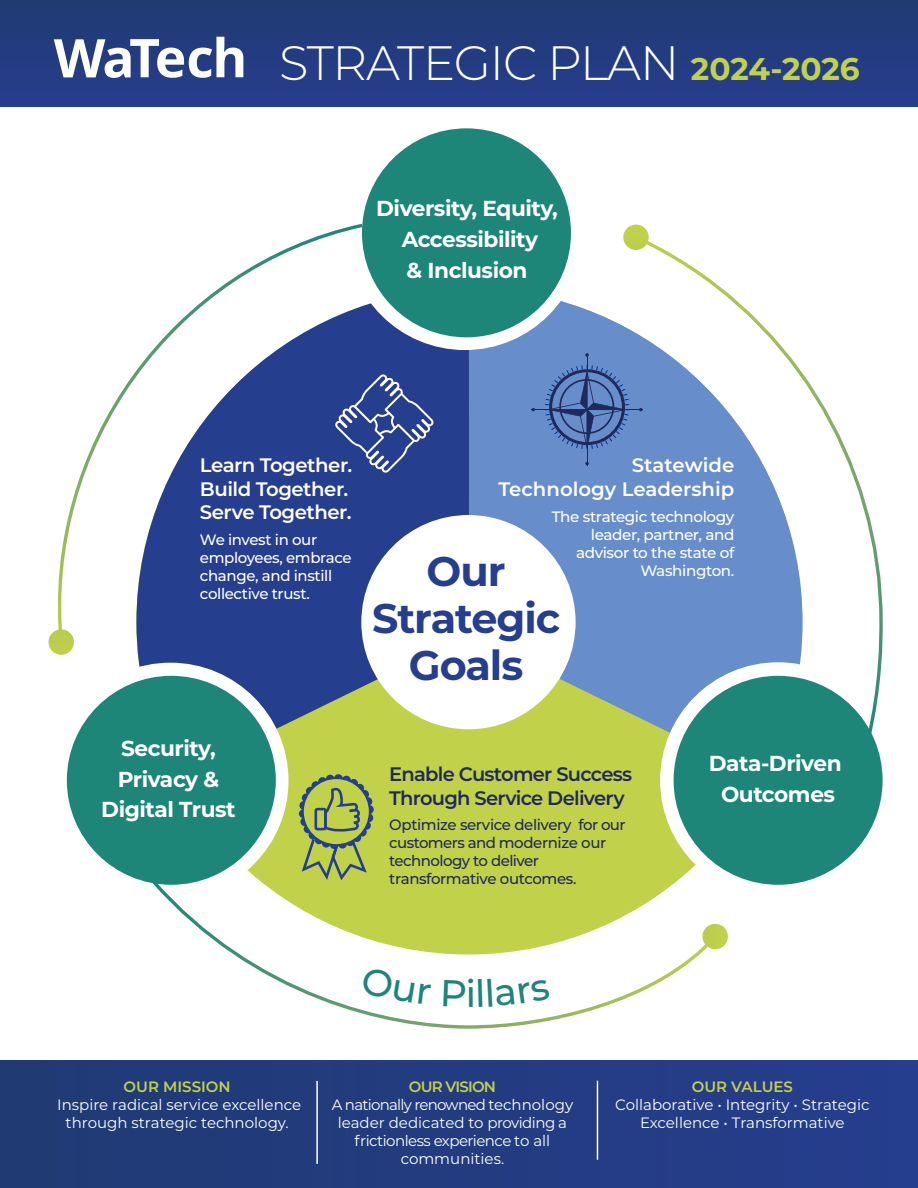
<style>
.page{position:relative;width:918px;height:1188px;background:#fff}
.page>*{position:absolute;margin:0;border:0;box-sizing:border-box;transform-origin:0 0}
.t1{font:300 48.15px "Montserrat";letter-spacing:-.025em;color:#fff}
.t2{font:700 41.4px/47.2px "Montserrat";letter-spacing:-.025em;color:#253e8e;text-align:center}
.t3{font:500 37.5px "Montserrat";color:#1e8579}
.t4{font:700 21.75px/30.6px "Montserrat";letter-spacing:-.02em;color:#fff;text-align:center}
.t5{font:600 19.5px/23.4px "Montserrat";letter-spacing:-.035em;color:#20295d}
.t6{font:600 19.5px/23.4px "Montserrat";letter-spacing:-.025em;color:#fff}
.t7{font:600 19.5px/23.4px "Montserrat";color:#fff;text-align:right}
.t8{font:500 15px/18px "Montserrat";letter-spacing:-.025em;color:#fff}
.t9{font:15px/18px "Montserrat";color:#fff;text-align:center}
.t10{font:15px/18px "Montserrat";letter-spacing:-.035em;color:#fff;text-align:center}
.t11{font:500 15px/18px "Montserrat";letter-spacing:-.03em;color:#20295d}
.t12{font:600 15px "Montserrat";color:#c1d14a}
.t13{font:600 15px "Montserrat";letter-spacing:-.05em;color:#c1d14a}
.s1{font-weight:700;font-size:31.35px;color:#c1d14a}
</style>
<div class="page">
<div style="left:0;top:0;width:918px;height:106px;background:linear-gradient(to right,#233c80,#233c80)"></div>
<svg style="left:54px;top:37px;width:189px;height:41px"></svg>
<div style="left:136px;top:290px;width:665px;height:664px;background:#c1d14a;border-radius:50%"></div>
<svg style="left:137px;top:303px;width:331px;height:450px;fill:#253e8e"></svg>
<svg style="left:468px;top:301px;width:197px;height:468px;fill:#678eca"></svg>
<div style="left:361px;top:515px;width:215px;height:214px;background:#fff;border-radius:50%"></div>
<div style="left:52px;top:663px;width:237px;height:236px;background:#fff;border-radius:50%"></div>
<div style="left:347px;top:114px;width:236px;height:236px;background:#fff;border-radius:50%"></div>
<div style="left:660px;top:662px;width:236px;height:236px;background:#fff;border-radius:50%"></div>
<svg style="left:57px;top:221px;width:309px;height:425px"></svg>
<svg style="left:48px;top:629px;width:27px;height:26px"></svg>
<svg style="left:148px;top:876px;width:569px;height:153px"></svg>
<svg style="left:701px;top:924px;width:27px;height:27px"></svg>
<svg style="left:631px;top:242px;width:252px;height:503px"></svg>
<svg style="left:623px;top:225px;width:27px;height:27px"></svg>
<div style="left:674px;top:676px;width:209px;height:209px;background:#1e8579;border-radius:50%"></div>
<div style="left:362px;top:128px;width:209px;height:209px;background:#1e8579;border-radius:50%"></div>
<div style="left:67px;top:676px;width:209px;height:209px;background:#1e8579;border-radius:50%"></div>
<div style="left:0;top:1061px;width:918px;height:127px;background:#233c80"></div>
<hr style="left:316px;top:1081px;width:2px;height:83px;background:#fff">
<hr style="left:597px;top:1081px;width:1px;height:79px;background:#fff">
<svg style="left:335px;top:374px;width:99px;height:99px;background:#42579d"></svg>
<svg style="left:532px;top:353px;width:111px;height:112px;background:#5d81bd"></svg>
<div style="left:549px;top:369px;width:76px;height:76px;border:3px solid #20295d;border-radius:50%"></div>
<div style="left:559px;top:379px;width:55px;height:55px;border:2px solid #20295d;border-radius:50%"></div>
<svg style="left:299px;top:774px;width:75px;height:106px"></svg>
<svg style="left:361px;top:966px;width:70px;height:39px"></svg>
<svg style="left:444px;top:980px;width:22px;height:27px"></svg>
<svg style="left:478px;top:978px;width:72px;height:29px"></svg>
<h1 class="t1" style="left:279px;top:30px;width:582px">STRATEGIC PLAN <span class="s1">2024-2026</span></h1>
<h3 class="t4" style="left:376px;top:192px;width:183px">Diversity, Equity,<br>Accessibility<br>&amp; Inclusion</h3>
<h3 class="t6" style="left:200px;top:453px;width:154px">Learn Together.<br>Build Together.<br>Serve Together.</h3>
<p class="t8" style="left:200px;top:531px;width:153px">We invest in our employees, embrace change, and instill collective trust.</p>
<h3 class="t7" style="left:499px;top:453px;width:237px">Statewide<br>Technology Leadership</h3>
<p class="t8" style="left:552px;top:507px;width:184px;text-align:right">The strategic technology leader, partner, and advisor to the state of<br>Washington.</p>
<h2 class="t2" style="left:372px;top:545px;width:190px">Our<br>Strategic<br>Goals</h2>
<h3 class="t4" style="left:101px;top:732px;width:136px">Security,<br>Privacy &amp;<br>Digital Trust</h3>
<h3 class="t5" style="left:389px;top:762px;width:245px">Enable Customer Success<br>Through Service Delivery</h3>
<p class="t11" style="left:389px;top:816px;width:238px">Optimize service delivery for our customers and modernize our technology to deliver transformative outcomes.</p>
<h3 class="t4" style="left:709px;top:747px;width:134px">Data-Driven<br>Outcomes</h3>
<h3 class="t3" style="left:466px;top:967px;width:12px">i</h3>
<p class="t12" style="left:124px;top:1076px;width:109px">OUR MISSION</p>
<p class="t9" style="left:57px;top:1095px;width:245px">Inspire radical service excellence through strategic technology.</p>
<p class="t13" style="left:409px;top:1076px;width:89px">OUR VISION</p>
<p class="t10" style="left:332px;top:1095px;width:243px">A nationally renowned technology leader dedicated to providing a frictionless experience to all communities.</p>
<p class="t12" style="left:692px;top:1076px;width:103px">OUR VALUES</p>
<p class="t9" style="left:615px;top:1095px;width:256px">Collaborative • Integrity • Strategic<br>Excellence • Transformative</p>
</div>
